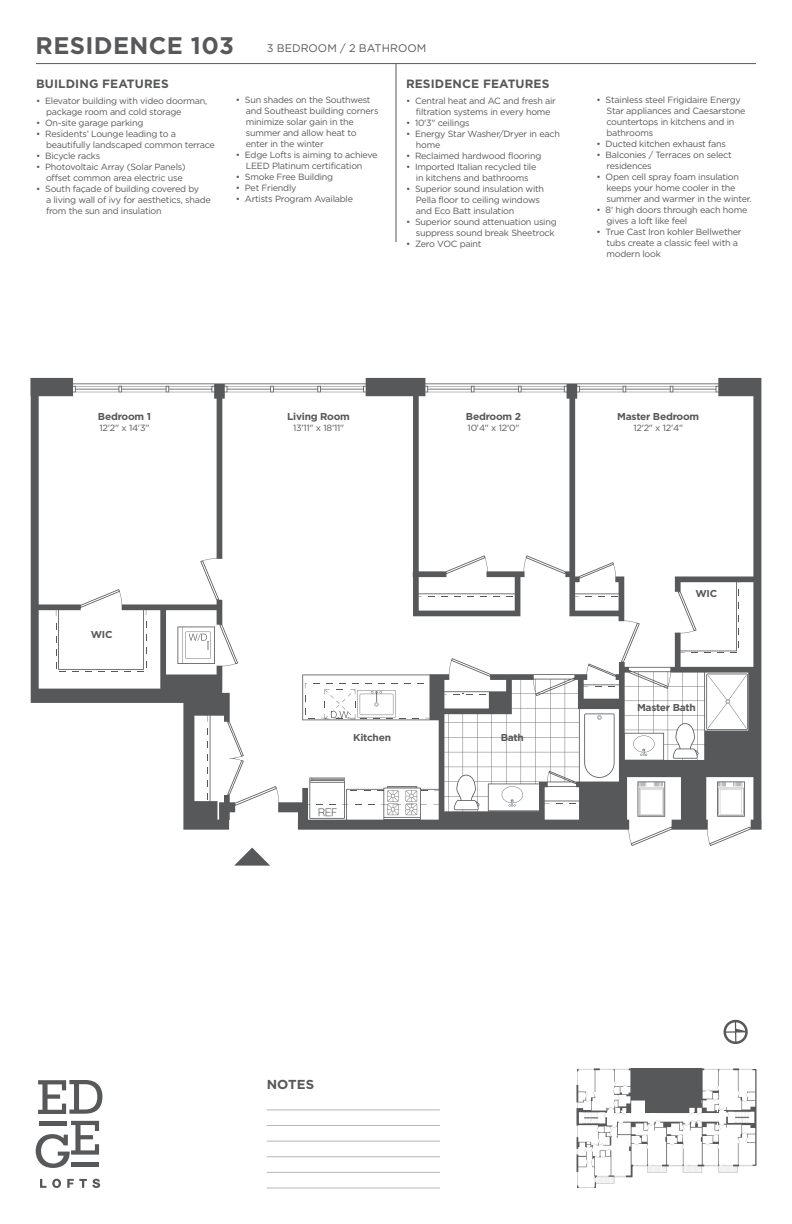
<style>
.page{position:relative;width:792px;height:1224px;background:#fff}
.page>*{position:absolute;margin:0;border:0;box-sizing:border-box;transform-origin:0 0}
.t1{font:700 24px "Gotham";letter-spacing:.015em;color:#57585a}
.t2{font:700 13px "Gotham";letter-spacing:.01em;color:#57585a}
.t3{font:700 12px "Gotham";letter-spacing:.01em;color:#57585a}
.t4{font:11px "Gotham";color:#57585a}
.t5{font:700 10px "Gotham";letter-spacing:-.025em;color:#57585a}
.t6{font:9px/11px "Gotham";letter-spacing:-.025em;color:#57585a}
</style>
<div class="page">
<svg style="left:40px;top:1179px;width:6px;height:9px"></svg>
<svg style="left:52px;top:1179px;width:9px;height:9px"></svg>
<svg style="left:67px;top:1179px;width:33px;height:9px"></svg>
<svg style="left:38px;top:1080px;width:64px;height:34px"></svg>
<svg style="left:36px;top:1121px;width:63px;height:47px"></svg>
<hr style="left:39px;top:1121px;width:28px;height:4px;background:#57585a">
<div style="left:71px;top:1162px;width:28px;height:5px;background:#57585a"></div>
<hr style="left:36px;top:63px;width:720px;height:1px;background:#57585a">
<hr style="left:267px;top:1110px;width:173px;height:1px;background:#b6b7bb">
<hr style="left:267px;top:1125px;width:173px;height:1px;background:#b6b7bb">
<hr style="left:267px;top:1141px;width:173px;height:1px;background:#b6b7bb">
<hr style="left:267px;top:1156px;width:173px;height:1px;background:#b6b7bb">
<hr style="left:267px;top:1172px;width:173px;height:1px;background:#b6b7bb">
<hr style="left:267px;top:1188px;width:173px;height:1px;background:#b6b7bb">
<div style="left:723px;top:1020px;width:25px;height:24px;border:3px solid #57585a;border-radius:50%"></div>
<svg style="left:724px;top:1020px;width:24px;height:24px"></svg>
<svg style="left:576px;top:1068px;width:180px;height:120px"></svg>
<hr style="left:396px;top:64px;width:1px;height:178px;background:#57585a">
<svg style="left:30px;top:378px;width:732px;height:468px"></svg>
<svg style="left:502px;top:786px;width:21px;height:21px"></svg>
<svg style="left:633px;top:736px;width:22px;height:20px"></svg>
<svg style="left:584px;top:713px;width:31px;height:65px"></svg>
<svg style="left:706px;top:674px;width:42px;height:56px"></svg>
<svg style="left:177px;top:627px;width:38px;height:37px"></svg>
<svg style="left:637px;top:781px;width:28px;height:36px"></svg>
<svg style="left:717px;top:781px;width:28px;height:36px"></svg>
<svg style="left:138px;top:661px;width:9px;height:12px"></svg>
<svg style="left:56px;top:662px;width:10px;height:11px"></svg>
<svg style="left:316px;top:805px;width:21px;height:11px"></svg>
<svg style="left:406px;top:790px;width:22px;height:25px"></svg>
<svg style="left:351px;top:790px;width:48px;height:16px"></svg>
<svg style="left:305px;top:683px;width:119px;height:37px"></svg>
<svg style="left:730px;top:642px;width:10px;height:11px"></svg>
<svg style="left:453px;top:693px;width:20px;height:2px"></svg>
<svg style="left:234px;top:848px;width:36px;height:18px"></svg>
<h1 class="t1" style="left:36px;top:32px;width:200px">RESIDENCE 103</h1>
<p class="t4" style="left:267px;top:42px;width:161px">3 BEDROOM / 2 BATHROOM</p>
<h3 class="t3" style="left:36px;top:77px;width:134px">BUILDING FEATURES</h3>
<p class="t6" style="left:46px;top:95px;width:163px;text-indent:-10px">• Elevator building with video doorman, package room and cold storage</p>
<p class="t6" style="left:36px;top:117px;width:109px">• On-site garage parking</p>
<p class="t6" style="left:46px;top:128px;width:170px;text-indent:-10px">• Residents’ Lounge leading to a beautifully landscaped common terrace</p>
<p class="t6" style="left:36px;top:150px;width:66px">• Bicycle racks</p>
<p class="t6" style="left:46px;top:161px;width:141px;text-indent:-10px">• Photovoltaic Array (Solar Panels) offset common area electric use</p>
<p class="t6" style="left:46px;top:183px;width:166px;text-indent:-10px">• South façade of building covered by<br>a living wall of ivy for aesthetics, shade from the sun and insulation</p>
<p class="t6" style="left:246px;top:95px;width:134px;text-indent:-10px">• Sun shades on the Southwest and Southeast building corners minimize solar gain in the summer and allow heat to enter in the winter</p>
<p class="t6" style="left:236px;top:150px;width:143px;text-align:center">• Edge Lofts is aiming to achieve<br>LEED Platinum certification</p>
<p class="t6" style="left:236px;top:172px;width:99px">• Smoke Free Building</p>
<p class="t6" style="left:236px;top:183px;width:62px">• Pet Friendly</p>
<p class="t6" style="left:236px;top:194px;width:119px">• Artists Program Available</p>
<h3 class="t3" style="left:406px;top:77px;width:145px">RESIDENCE FEATURES</h3>
<p class="t6" style="left:406px;top:95px;width:151px;text-align:center">• Central heat and AC and fresh air filtration systems in every home</p>
<p class="t6" style="left:406px;top:117px;width:65px">• 10'3" ceilings</p>
<p class="t6" style="left:416px;top:128px;width:146px;text-indent:-10px">• Energy Star Washer/Dryer in each home</p>
<p class="t6" style="left:406px;top:150px;width:137px">• Reclaimed hardwood flooring</p>
<p class="t6" style="left:406px;top:161px;width:132px;text-align:center">• Imported Italian recycled tile in kitchens and bathrooms</p>
<p class="t6" style="left:416px;top:183px;width:130px;text-indent:-10px">• Superior sound insulation with<br>Pella floor to ceiling windows and Eco Batt insulation</p>
<p class="t6" style="left:406px;top:216px;width:152px;text-align:right">• Superior sound attenuation using suppress sound break Sheetrock</p>
<p class="t6" style="left:406px;top:238px;width:77px">• Zero VOC paint</p>
<p class="t6" style="left:607px;top:95px;width:140px;text-indent:-10px">• Stainless steel Frigidaire Energy<br>Star appliances and Caesarstone countertops in kitchens and in bathrooms</p>
<p class="t6" style="left:597px;top:139px;width:131px">• Ducted kitchen exhaust fans</p>
<p class="t6" style="left:607px;top:150px;width:127px;text-indent:-10px">• Balconies / Terraces on select residences</p>
<p class="t6" style="left:607px;top:172px;width:147px;text-indent:-10px">• Open cell spray foam insulation keeps your home cooler in the summer and warmer in the winter.</p>
<p class="t6" style="left:607px;top:205px;width:142px;text-indent:-10px">• 8' high doors through each home gives a loft like feel</p>
<p class="t6" style="left:607px;top:227px;width:136px;text-indent:-10px">• True Cast Iron kohler Bellwether tubs create a classic feel with a modern look</p>
<p class="t5" style="left:98px;top:411px;width:55px">Bedroom 1</p>
<p class="t6" style="left:100px;top:422px;width:51px">12'2" x 14'3"</p>
<p class="t5" style="left:287px;top:411px;width:64px">Living Room</p>
<p class="t6" style="left:293px;top:422px;width:53px">13'11" x 18'11"</p>
<p class="t5" style="left:466px;top:411px;width:57px">Bedroom 2</p>
<p class="t6" style="left:468px;top:422px;width:53px">10'4" x 12'0"</p>
<p class="t5" style="left:617px;top:411px;width:83px">Master Bedroom</p>
<p class="t6" style="left:633px;top:422px;width:51px">12'2" x 12'4"</p>
<p class="t5" style="left:91px;top:628px;width:23px">WIC</p>
<p class="t5" style="left:353px;top:732px;width:39px">Kitchen</p>
<p class="t5" style="left:501px;top:732px;width:25px">Bath</p>
<p class="t5" style="left:695px;top:587px;width:23px">WIC</p>
<p class="t5" style="left:637px;top:702px;width:60px">Master Bath</p>
<h2 class="t2" style="left:267px;top:1077px;width:49px">NOTES</h2>
</div>
